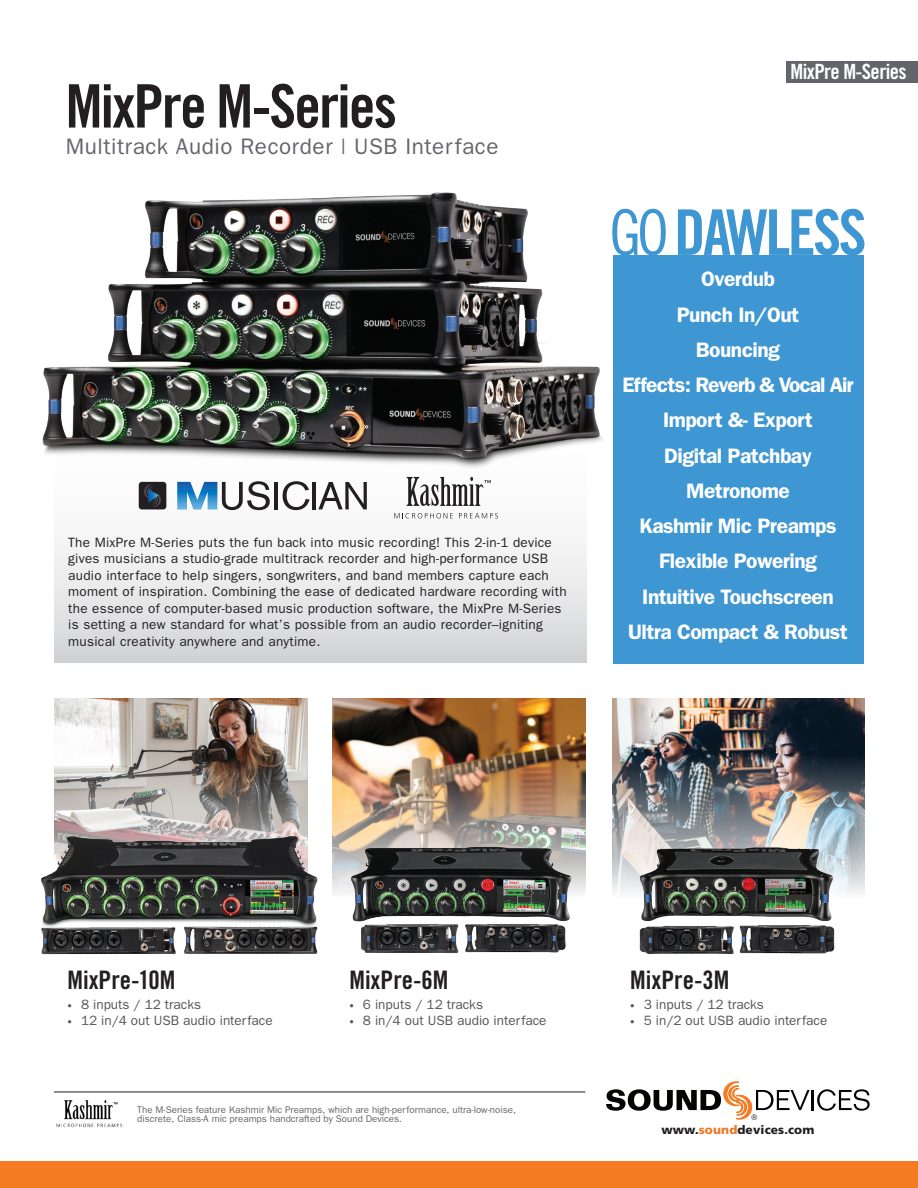
<style>
.page{position:relative;width:918px;height:1188px;background:#fff}
.page>*{position:absolute;margin:0;border:0;box-sizing:border-box;transform-origin:0 0}
.t1{font:63px "Trade Gothic Bold Cond Twenty";letter-spacing:-.04em;color:#3e96d2}
.t2{font:60px "Trade Gothic Bold Cond Twenty";letter-spacing:-.03em;color:#231f20}
.t3{font:25.5px "Trade Gothic Bold Cond Twenty";color:#231f20}
.t4{font:22.5px "Franklin Gothic";letter-spacing:.025em;color:#64656a}
.t5{font:600 21px/35.2px "Franklin Gothic";letter-spacing:-.025em;color:#fff;text-align:center}
.t6{font:21px "Trade Gothic Bold Cond Twenty";letter-spacing:-.03em;color:#fff}
.t7{font:13.5px/16.5px "Franklin Gothic";letter-spacing:.02em;color:#231f20}
.t8{font:13.5px "Franklin Gothic";color:#555659}
.t9{font:900 12px "Frutiger";letter-spacing:.01em;color:#231f20}
.t10{font:9.75px/9px "Franklin Gothic";color:#64656a}
.t11{font:7.8px "Helvetica";color:#231f20}
.s1{font-family:"Trade Gothic Cond Eighteen"}
.s2{font-family:"Trade Gothic Cond Eighteen";font-size:9px}
.s3{color:#ee7625}
</style>
<div class="page">
<img style="left:333px;top:699px;width:252px;height:191px">
<img style="left:613px;top:699px;width:252px;height:194px">
<img style="left:54px;top:699px;width:253px;height:132px">
<svg style="left:54px;top:481px;width:532px;height:182px"></svg>
<img style="left:42px;top:192px;width:561px;height:285px">
<div style="left:0;top:1161px;width:918px;height:27px;background:#f47b21"></div>
<hr style="left:812px;top:1090px;width:2px;height:20px;background:#040503">
<svg style="left:817px;top:1089px;width:53px;height:22px"></svg>
<svg style="left:606px;top:1082px;width:204px;height:38px"></svg>
<div style="left:786px;top:61px;width:132px;height:21px;background:#64656a"></div>
<img style="left:630px;top:831px;width:213px;height:91px">
<img style="left:639px;top:925px;width:95px;height:29px">
<img style="left:739px;top:925px;width:96px;height:29px">
<img style="left:348px;top:840px;width:224px;height:82px">
<img style="left:361px;top:923px;width:98px;height:31px">
<img style="left:465px;top:924px;width:101px;height:29px">
<div style="left:613px;top:255px;width:251px;height:408px;background:#3e96d2"></div>
<img style="left:41px;top:831px;width:277px;height:93px">
<img style="left:41px;top:919px;width:136px;height:36px">
<img style="left:184px;top:924px;width:134px;height:30px">
<div style="left:139px;top:482px;width:27px;height:27px;background:#231f20;border-radius:3px"></div>
<svg style="left:144px;top:484px;width:17px;height:23px"></svg>
<hr style="left:274px;top:482px;width:4px;height:27px;background:#231f20">
<svg style="left:283px;top:481px;width:27px;height:29px"></svg>
<hr style="left:312px;top:482px;width:4px;height:27px;background:#231f20">
<svg style="left:318px;top:482px;width:49px;height:27px"></svg>
<svg style="left:177px;top:481px;width:93px;height:29px"></svg>
<img style="left:56px;top:1100px;width:67px;height:28px">
<hr style="left:54px;top:1092px;width:531px;height:1px;background:#231f20">
<svg style="left:394px;top:513px;width:59px;height:5px"></svg>
<svg style="left:459px;top:513px;width:39px;height:5px"></svg>
<svg style="left:406px;top:477px;width:85px;height:29px"></svg>
<h2 class="t2" style="left:66px;top:70px;width:333px">MixPre M-Series</h2>
<h3 class="t4" style="left:66px;top:133px;width:434px">Multitrack Audio Recorder | USB Interface</h3>
<p class="t7" style="left:68px;top:533px;width:500px">The MixPre M-Series puts the fun back into music recording! This 2-in-1 device gives musicians a studio-grade multitrack recorder and high-performance USB audio interface to help singers, songwriters, and band members capture each moment of inspiration. Combining the ease of dedicated hardware recording with the essence of computer-based music production software, the MixPre M-Series is setting a new standard for what’s possible from an audio recorder–igniting musical creativity anywhere and anytime.</p>
<h3 class="t6" style="left:791px;top:59px;width:117px">MixPre M-Series</h3>
<h1 class="t1" style="left:609px;top:194px;width:259px"><span class="s1">GO</span> DAWLESS</h1>
<h3 class="t5" style="left:622px;top:261px;width:233px">Overdub<br>Punch In/Out<br>Bouncing<br>Effects: Reverb &amp; Vocal Air<br>Import &amp;- Export<br>Digital Patchbay<br>Metronome<br>Kashmir Mic Preamps<br>Flexible Powering<br>Intuitive Touchscreen<br>Ultra Compact &amp; Robust</h3>
<h3 class="t3" style="left:68px;top:964px;width:109px">MixPre-10M</h3>
<p class="t8" style="left:68px;top:996px;width:135px"><span class="s2">•</span> 8 inputs / 12 tracks</p>
<p class="t8" style="left:68px;top:1013px;width:207px"><span class="s2">•</span> 12 in/4 out USB audio interface</p>
<h3 class="t3" style="left:349px;top:964px;width:101px">MixPre-6M</h3>
<p class="t8" style="left:349px;top:996px;width:135px"><span class="s2">•</span> 6 inputs / 12 tracks</p>
<p class="t8" style="left:349px;top:1013px;width:199px"><span class="s2">•</span> 8 in/4 out USB audio interface</p>
<p class="t10" style="left:137px;top:1104px;width:380px">The M-Series feature Kashmir Mic Preamps, which are high-performance, ultra-low-noise, discrete, Class-A mic preamps handcrafted by Sound Devices.</p>
<h3 class="t3" style="left:630px;top:964px;width:101px">MixPre-3M</h3>
<p class="t8" style="left:630px;top:996px;width:135px"><span class="s2">•</span> 3 inputs / 12 tracks</p>
<p class="t8" style="left:630px;top:1013px;width:199px"><span class="s2">•</span> 5 in/2 out USB audio interface</p>
<p class="t11" style="left:752px;top:1111px;width:7px">®</p>
<p class="t9" style="left:661px;top:1122px;width:155px">www.<span class="s3">sound</span>devices.com</p>
</div>
